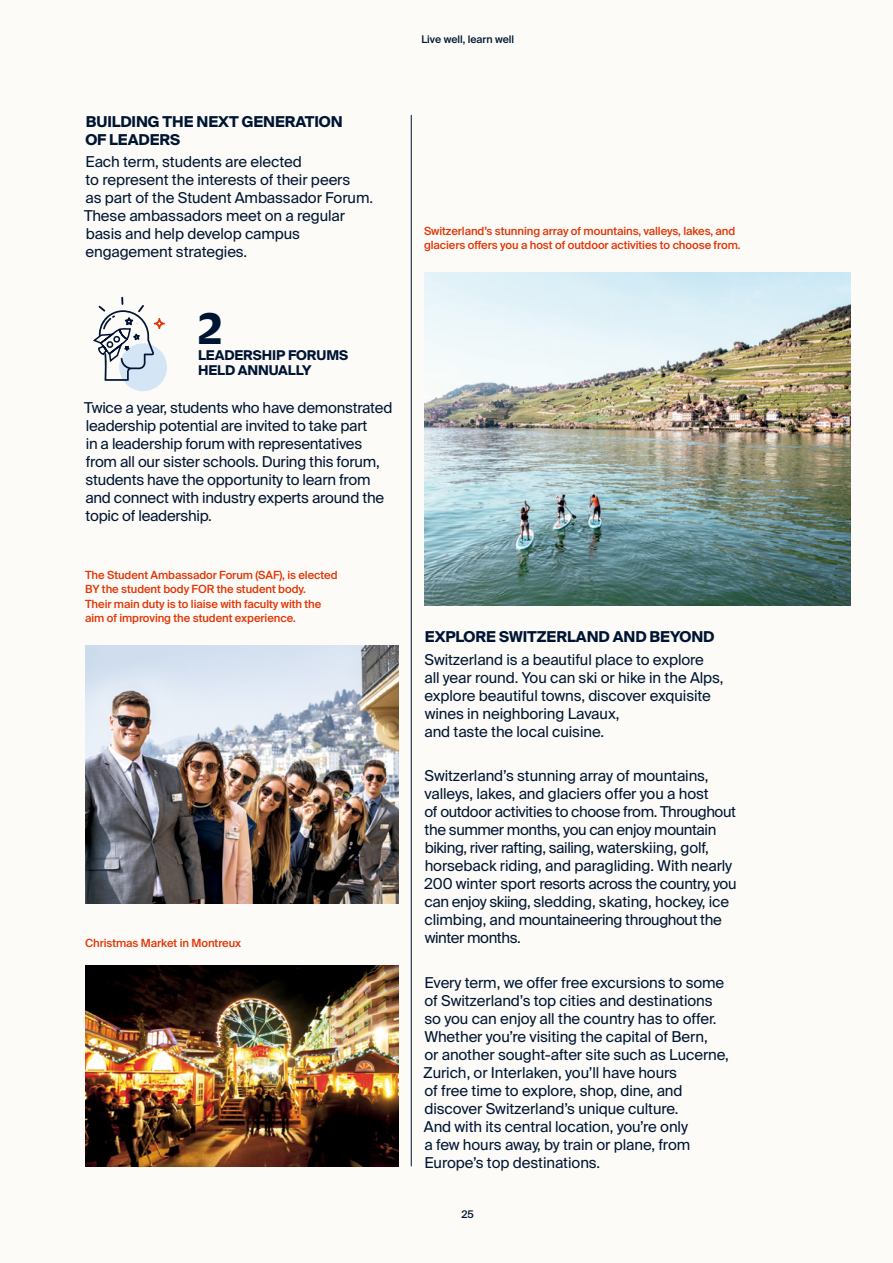
<style>
.page{position:relative;width:893px;height:1263px;background:#fcfbf7}
.page>*{position:absolute;margin:0;border:0;box-sizing:border-box;transform-origin:0 0}
.t1{font:700 48px "Duplicate Sans";color:#001533}
.t2{font:15px/18px "Suisse Intl";letter-spacing:-.005em;color:#001533}
.t3{font:700 15px/18px "Suisse Intl";letter-spacing:-.005em;color:#001533}
.t4{font:700 13.5px/15.8px "Suisse Intl";letter-spacing:-.005em;color:#001533}
.t5{font:500 11.25px/14.2px "Suisse Intl";letter-spacing:-.005em;color:#e23404}
.t6{font:500 10.5px "Suisse Intl";color:#001533}
</style>
<div class="page">
<img style="left:85px;top:965px;width:313px;height:201px">
<img style="left:85px;top:645px;width:313px;height:258px">
<img style="left:424px;top:272px;width:426px;height:334px">
<hr style="left:411px;top:115px;width:1px;height:1051px;background:#001533">
<svg style="left:93px;top:296px;width:74px;height:95px"></svg>
<p class="t3" style="left:85px;top:112px;width:259px">BUILDING THE NEXT GENERATION<br>OF LEADERS</p>
<p class="t2" style="left:84px;top:153px;width:290px">Each term, students are elected<br>to represent the interests of their peers<br>as part of the Student Ambassador Forum.<br>These ambassadors meet on a regular basis and help develop campus engagement strategies.</p>
<h1 class="t1" style="left:198px;top:295px;width:26px">2</h1>
<p class="t4" style="left:198px;top:347px;width:152px">LEADERSHIP FORUMS<br>HELD ANNUALLY</p>
<p class="t2" style="left:84px;top:398px;width:310px">Twice a year, students who have demonstrated leadership potential are invited to take part<br>in a leadership forum with representatives from all our sister schools. During this forum, students have the opportunity to learn from and connect with industry experts around the topic of leadership.</p>
<p class="t5" style="left:85px;top:568px;width:254px">The Student Ambassador Forum (SAF), is elected BY the student body FOR the student body.<br>Their main duty is to liaise with faculty with the aim of improving the student experience.</p>
<p class="t5" style="left:85px;top:936px;width:158px">Christmas Market in Montreux</p>
<p class="t6" style="left:421px;top:33px;width:94px">Live well, learn well</p>
<p class="t5" style="left:424px;top:224px;width:318px">Switzerland’s stunning array of mountains, valleys, lakes, and glaciers offers you a host of outdoor activities to choose from.</p>
<p class="t3" style="left:425px;top:628px;width:291px">EXPLORE SWITZERLAND AND BEYOND</p>
<p class="t2" style="left:424px;top:650px;width:301px">Switzerland is a beautiful place to explore<br>all year round. You can ski or hike in the Alps, explore beautiful towns, discover exquisite wines in neighboring Lavaux,<br>and taste the local cuisine.</p>
<p class="t2" style="left:424px;top:767px;width:314px">Switzerland’s stunning array of mountains, valleys, lakes, and glaciers offer you a host<br>of outdoor activities to choose from. Throughout the summer months, you can enjoy mountain biking, river rafting, sailing, waterskiing, golf, horseback riding, and paragliding. With nearly 200 winter sport resorts across the country, you can enjoy skiing, sledding, skating, hockey, ice climbing, and mountaineering throughout the winter months.</p>
<p class="t2" style="left:423px;top:973px;width:307px">Every term, we offer free excursions to some of Switzerland’s top cities and destinations so you can enjoy all the country has to offer.<br>Whether you’re visiting the capital of Bern,<br>or another sought-after site such as Lucerne, Zurich, or Interlaken, you’ll have hours<br>of free time to explore, shop, dine, and discover Switzerland’s unique culture.<br>And with its central location, you’re only<br>a few hours away, by train or plane, from Europe’s top destinations.</p>
<p class="t6" style="left:462px;top:1208px;width:14px">25</p>
</div>
